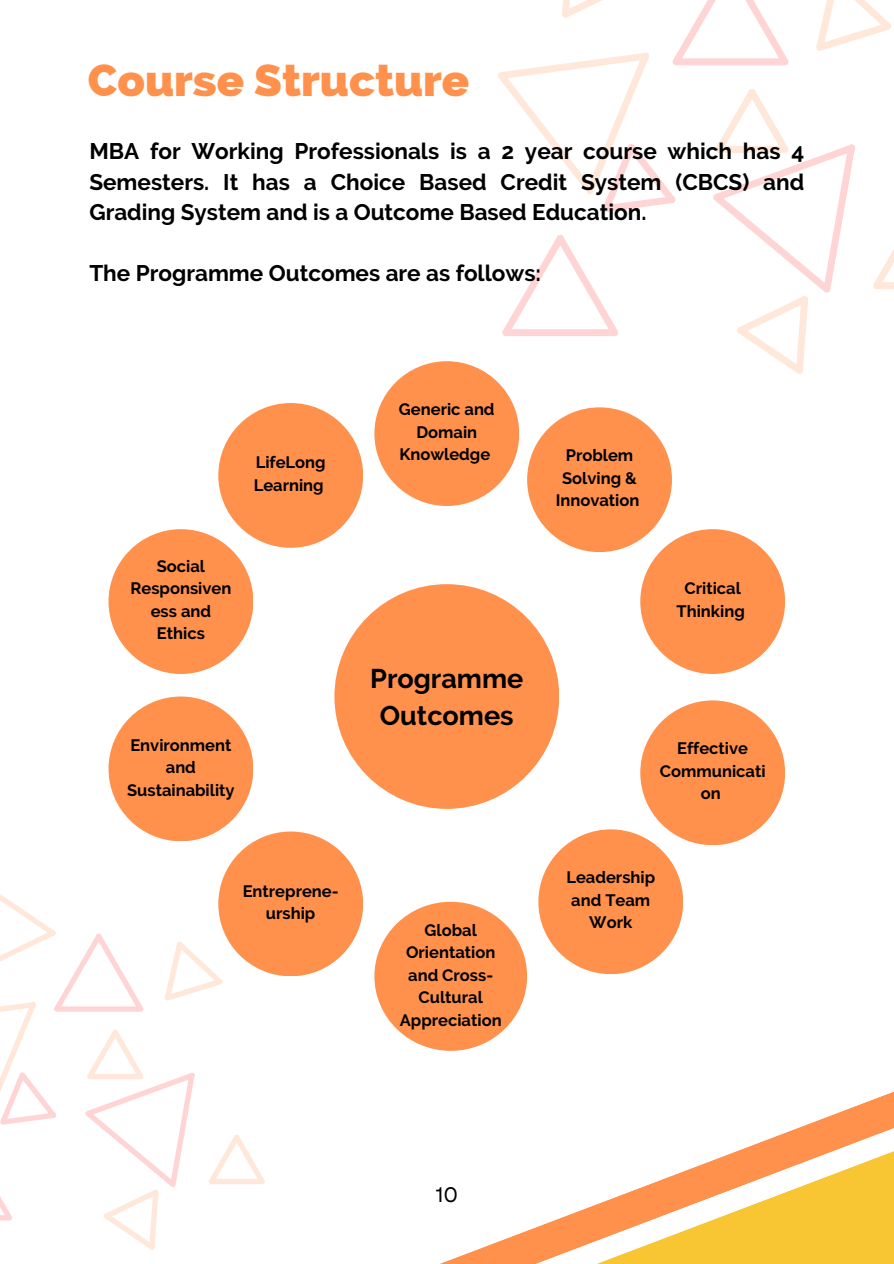
<style>
.page{position:relative;width:894px;height:1264px;background:#fff}
.page>*{position:absolute;margin:0;border:0;box-sizing:border-box;transform-origin:0 0}
.t1{font:800 45px "Raleway";color:#ff914d}
.t2{font:700 27px/37.2px "Raleway";color:#000001;text-align:center}
.t3{font:700 22.5px/30.3px "Raleway";color:#000001;text-align:justify}
.t4{font:21px "Garet";color:#000}
.t5{font:700 16.5px/22.5px "Raleway";color:#000001;text-align:center}
</style>
<div class="page">
<svg style="left:150px;top:1099px;width:743px;height:164px"></svg>
<svg style="left:0;top:894px;width:276px;height:355px"></svg>
<svg style="left:498px;top:0;width:395px;height:374px"></svg>
<div style="left:334px;top:584px;width:225px;height:224px;background:#ff914d;border-radius:50%"></div>
<div style="left:374px;top:361px;width:145px;height:145px;background:#ff914d;border-radius:50%"></div>
<div style="left:374px;top:901px;width:153px;height:149px;background:#ff914d;border-radius:50%"></div>
<div style="left:538px;top:829px;width:145px;height:145px;background:#ff914d;border-radius:50%"></div>
<div style="left:640px;top:700px;width:144px;height:145px;background:#ff914d;border-radius:50%"></div>
<div style="left:640px;top:529px;width:144px;height:145px;background:#ff914d;border-radius:50%"></div>
<div style="left:527px;top:407px;width:144px;height:145px;background:#ff914d;border-radius:50%"></div>
<div style="left:218px;top:831px;width:145px;height:145px;background:#ff914d;border-radius:50%"></div>
<div style="left:108px;top:696px;width:145px;height:145px;background:#ff914d;border-radius:50%"></div>
<div style="left:108px;top:529px;width:145px;height:145px;background:#ff914d;border-radius:50%"></div>
<div style="left:218px;top:403px;width:145px;height:145px;background:#ff914d;border-radius:50%"></div>
<h1 class="t1" style="left:88px;top:54px;width:383px">Course Structure</h1>
<h3 class="t3" style="left:89px;top:136px;width:716px">MBA for Working Professionals is a 2 year course which has 4<br>Semesters. It has a Choice Based Credit System (CBCS) and Grading System and is a Outcome Based Education.</h3>
<h3 class="t3" style="left:89px;top:258px;width:453px">The Programme Outcomes are as follows:</h3>
<p class="t5" style="left:254px;top:451px;width:73px;text-align:left">LifeLong<br>Learning</p>
<p class="t5" style="left:130px;top:555px;width:102px">Social<br>Responsiven ess and<br>Ethics</p>
<p class="t5" style="left:127px;top:733px;width:109px">Environment and<br>Sustainability</p>
<p class="t5" style="left:243px;top:879px;width:97px">Entreprene&shy;urship</p>
<p class="t5" style="left:399px;top:398px;width:97px">Generic and<br>Domain<br>Knowledge</p>
<h2 class="t2" style="left:370px;top:659px;width:155px">Programme<br>Outcomes</h2>
<p class="t5" style="left:400px;top:918px;width:103px">Global<br>Orientation and Cross-<br>Cultural<br>Appreciation</p>
<p class="t5" style="left:555px;top:444px;width:85px">Problem<br>Solving &amp;<br>Innovation</p>
<p class="t5" style="left:676px;top:577px;width:70px">Critical<br>Thinking</p>
<p class="t5" style="left:659px;top:737px;width:107px">Effective<br>Communicati on</p>
<p class="t5" style="left:566px;top:866px;width:90px">Leadership and Team<br>Work</p>
<p class="t4" style="left:435px;top:1179px;width:24px">10</p>
</div>
